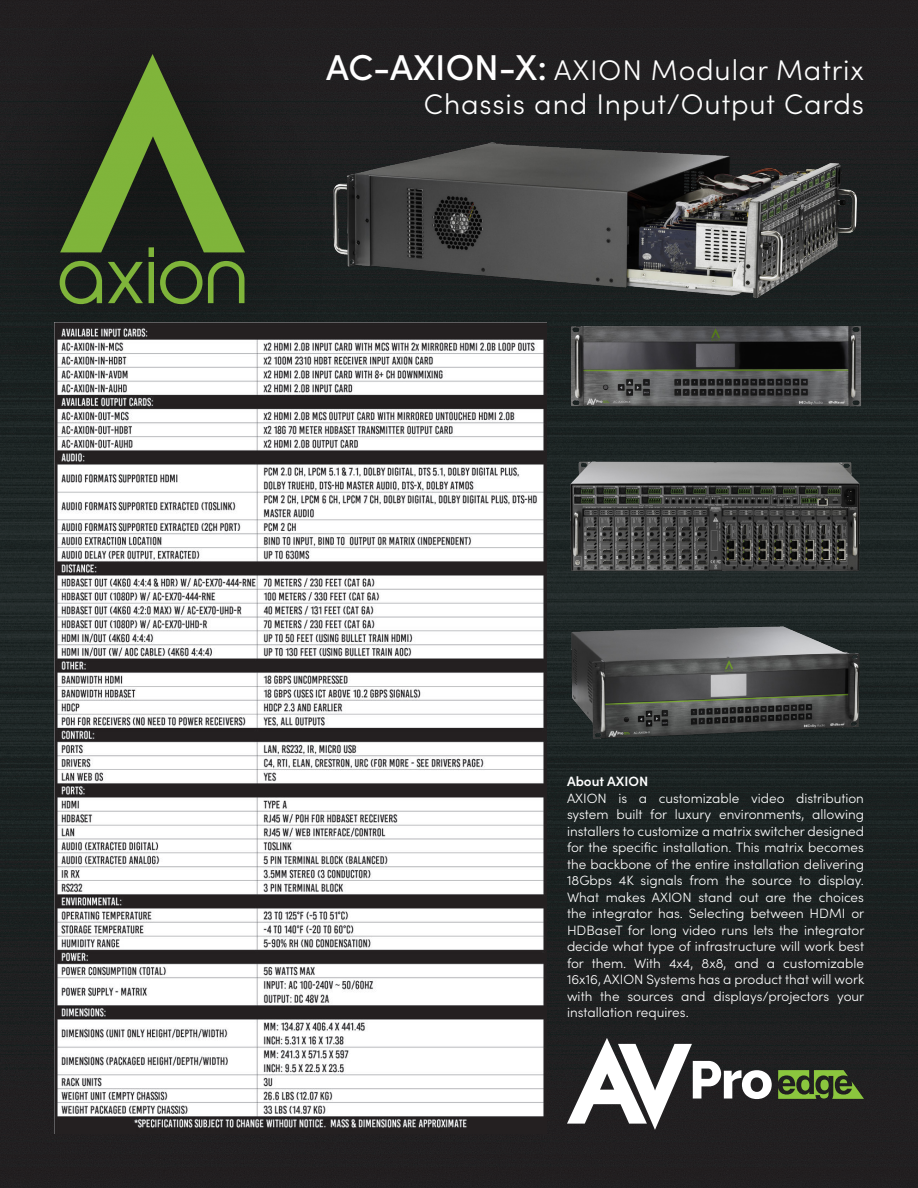
<style>
.page{position:relative;width:918px;height:1188px;background:#fff}
.page>*{position:absolute;margin:0;border:0;box-sizing:border-box;transform-origin:0 0}
.t1{font:300 28.5px/34.2px "Sofia Pro";letter-spacing:.03em;color:#fff;text-align:right}
.t2{font:300 13.5px/16.5px "Sofia Pro";color:#fff;text-align:justify}
.t3{font:600 13.5px "Sofia Pro";color:#fff}
.s1{font-weight:500;font-size:36px}
</style>
<div class="page">
<img style="left:0;top:0;width:918px;height:1188px">
<div style="left:0;top:0;width:340px;height:401px;background:#1e1e1f"></div>
<svg style="left:60px;top:54px;width:185px;height:250px"></svg>
<img style="left:333px;top:135px;width:531px;height:169px">
<img style="left:54px;top:322px;width:492px;height:812px">
<svg style="left:778px;top:1070px;width:86px;height:29px;background:#54702f"></svg>
<div style="left:820px;top:1080px;width:9px;height:10px;background:#8bc63e;border-radius:50%"></div>
<svg style="left:567px;top:1038px;width:205px;height:92px"></svg>
<img style="left:567px;top:322px;width:297px;height:87px">
<img style="left:567px;top:458px;width:297px;height:116px">
<img style="left:567px;top:623px;width:297px;height:119px">
<p class="t1" style="left:326px;top:51px;width:539px"><span class="s1">AC-AXION-X:</span> AXION Modular Matrix<br>Chassis and Input/Output Cards</p>
<p class="t3" style="left:567px;top:771px;width:83px">About AXION</p>
<p class="t2" style="left:567px;top:789px;width:299px">AXION is a customizable video distribution system built for luxury environments, allowing installers to customize a matrix switcher designed for the specific installation. This matrix becomes the backbone of the entire installation delivering 18Gbps 4K signals from the source to display.<br>What makes AXION stand out are the choices the integrator has. Selecting between HDMI or HDBaseT for long video runs lets the integrator decide what type of infrastructure will work best for them. With 4x4, 8x8, and a customizable 16x16, AXION Systems has a product that will work with the sources and displays/projectors your installation requires.</p>
</div>
